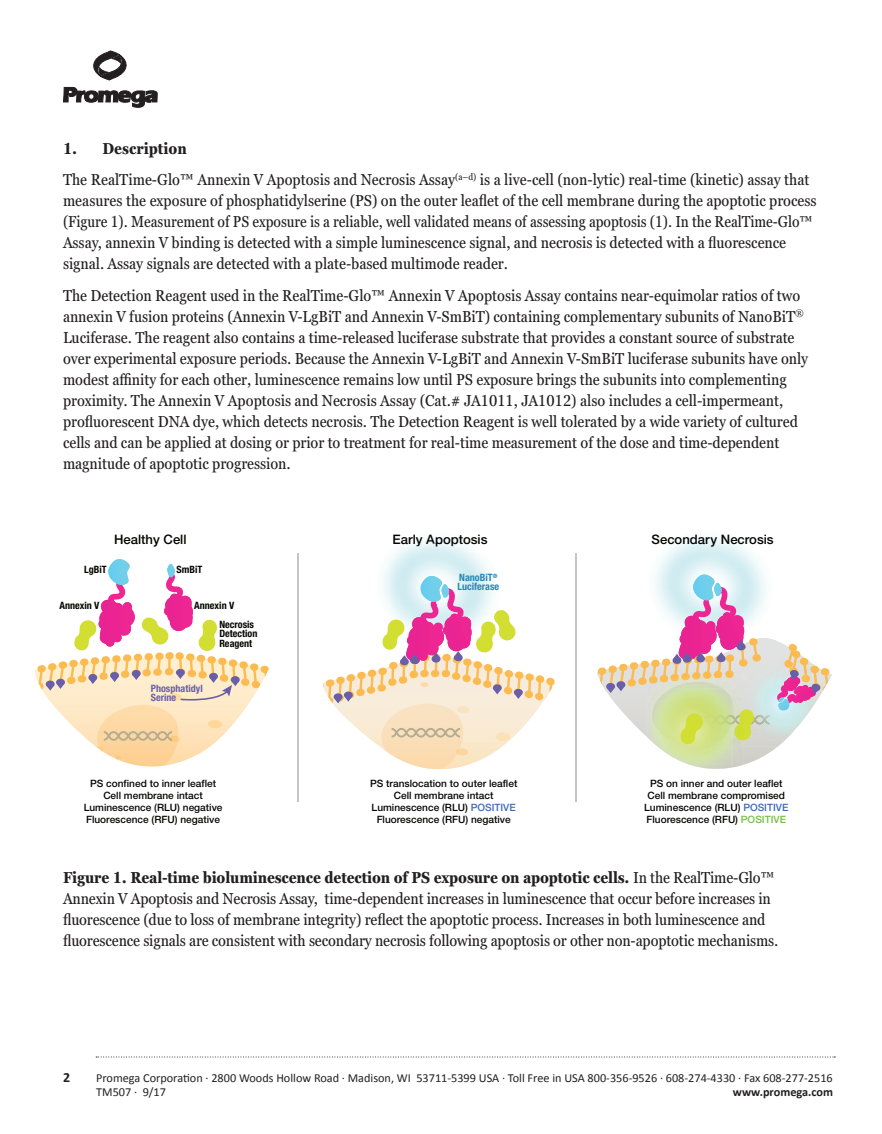
<style>
.page{position:relative;width:882px;height:1134px;background:#fff}
.page>*{position:absolute;margin:0;border:0;box-sizing:border-box;transform-origin:0 0}
.Text{font:condensed 15.75px/21px "Georgia Pro";letter-spacing:-.005em;color:#231f20}
.Figure_Legend{font:condensed 15.75px/21px "Georgia Pro";letter-spacing:-.01em;color:#231f20}
.Head1{font:700 condensed 15.75px "Georgia Pro";color:#231f20}
.t1{font:700 14px "Calibri";color:#231f20}
.t2{font:500 13.12px "Helvetica Neue";color:#040503}
.t3{font:12.25px "Calibri";color:#231f20}
.t4{font:700 12.25px "Calibri";color:#231f20}
.t5{font:500 10.15px/11.9px "Helvetica Neue";color:#040503;text-align:center}
.t6{font:700 condensed 10.15px/18.6px "Helvetica Neue";color:#040503}
.t7{font:700 condensed 10.15px/9.5px "Helvetica Neue";color:#695fa9}
.t8{font:700 condensed 10.15px/8.9px "Helvetica Neue";color:#2687b2}
.s1{color:#3f6cb5}
.s2{color:#75c043}
.s3{font-weight:700}
</style>
<div class="page">
<svg style="left:96px;top:1057px;width:739px;height:1px"></svg>
<svg style="left:93px;top:51px;width:34px;height:29px"></svg>
<svg style="left:63px;top:87px;width:94px;height:20px"></svg>
<hr style="left:297px;top:553px;width:2px;height:249px;background:#c6c5c3">
<hr style="left:575px;top:553px;width:2px;height:249px;background:#c6c5c3">
<svg style="left:35px;top:559px;width:234px;height:208px"></svg>
<svg style="left:323px;top:574px;width:509px;height:196px"></svg>
<p class="Head1" style="left:63px;top:139px;width:125px">1. Description</p>
<p class="Text" style="left:63px;top:170px;width:755px">The RealTime-Glo™ Annexin V Apoptosis and Necrosis Assay<sup>(a–d)</sup> is a live-cell (non-lytic) real-time (kinetic) assay that measures the exposure of phosphatidylserine (PS) on the outer leaflet of the cell membrane during the apoptotic process (Figure 1). Measurement of PS exposure is a reliable, well validated means of assessing apoptosis (1). In the RealTime-Glo™ Assay, annexin V binding is detected with a simple luminescence signal, and necrosis is detected with a fluorescence signal. Assay signals are detected with a plate-based multimode reader.</p>
<p class="Text" style="left:63px;top:285px;width:747px">The Detection Reagent used in the RealTime-Glo™ Annexin V Apoptosis Assay contains near-equimolar ratios of two annexin V fusion proteins (Annexin V-LgBiT and Annexin V-SmBiT) containing complementary subunits of NanoBiT<sup>® </sup>Luciferase. The reagent also contains a time-released luciferase substrate that provides a constant source of substrate over experimental exposure periods. Because the Annexin V-LgBiT and Annexin V-SmBiT luciferase subunits have only modest affinity for each other, luminescence remains low until PS exposure brings the subunits into complementing proximity. The Annexin V Apoptosis and Necrosis Assay (Cat.# JA1011, JA1012) also includes a cell-impermeant, profluorescent DNA dye, which detects necrosis. The Detection Reagent is well tolerated by a wide variety of cultured cells and can be applied at dosing or prior to treatment for real-time measurement of the dose and time-dependent magnitude of apoptotic progression.</p>
<p class="t6" style="left:84px;top:560px;width:24px">LgBiT</p>
<p class="t6" style="left:59px;top:596px;width:42px">Annexin V</p>
<p class="t2" style="left:114px;top:531px;width:74px">Healthy Cell</p>
<p class="t6" style="left:177px;top:560px;width:27px">SmBiT</p>
<p class="t6" style="left:219px;top:596px;width:36px;text-indent:-25px">Annexin V<br>Necrosis</p>
<p class="t6" style="left:219px;top:629px;width:40px;line-height:9.5px">Detection<br>Reagent</p>
<p class="t7" style="left:151px;top:683px;width:53px">Phosphatidyl<br>Serine</p>
<p class="t5" style="left:84px;top:778px;width:140px">PS confined to inner leaflet<br>Cell membrane intact<br>Luminescence (RLU) negative<br>Fluorescence (RFU) negative</p>
<p class="t2" style="left:393px;top:531px;width:96px">Early Apoptosis</p>
<p class="t8" style="left:457px;top:573px;width:43px">NanoBiT<sup>®<br></sup>Luciferase</p>
<p class="t5" style="left:370px;top:778px;width:149px">PS translocation to outer leaflet<br>Cell membrane intact<br>Luminescence (RLU) <span class="s1">POSITIVE<br></span>Fluorescence (RFU) negative</p>
<p class="t2" style="left:652px;top:531px;width:124px">Secondary Necrosis</p>
<p class="t5" style="left:644px;top:778px;width:146px">PS on inner and outer leaflet<br>Cell membrane compromised<br>Luminescence (RLU) <span class="s1">POSITIVE<br></span>Fluorescence (RFU) <span class="s2">POSITIVE</span></p>
<p class="Figure_Legend" style="left:63px;top:868px;width:717px"><span class="s3">Figure 1. Real-time bioluminescence detection of PS exposure on apoptotic cells.</span> In the RealTime-Glo™ Annexin V Apoptosis and Necrosis Assay, time-dependent increases in luminescence that occur before increases in fluorescence (due to loss of membrane integrity) reflect the apoptotic process. Increases in both luminescence and fluorescence signals are consistent with secondary necrosis following apoptosis or other non-apoptotic mechanisms.</p>
<p class="t1" style="left:63px;top:1068px;width:9px">2</p>
<p class="t3" style="left:96px;top:1070px;width:738px">Promega Corporation · 2800 Woods Hollow Road · Madison, WI 53711-5399 USA · Toll Free in USA 800-356-9526 · 608-274-4330 · Fax 608-277-2516</p>
<p class="t3" style="left:96px;top:1084px;width:71px">TM507 · 9/17</p>
<p class="t4" style="left:733px;top:1084px;width:102px">www.promega.com</p>
</div>
